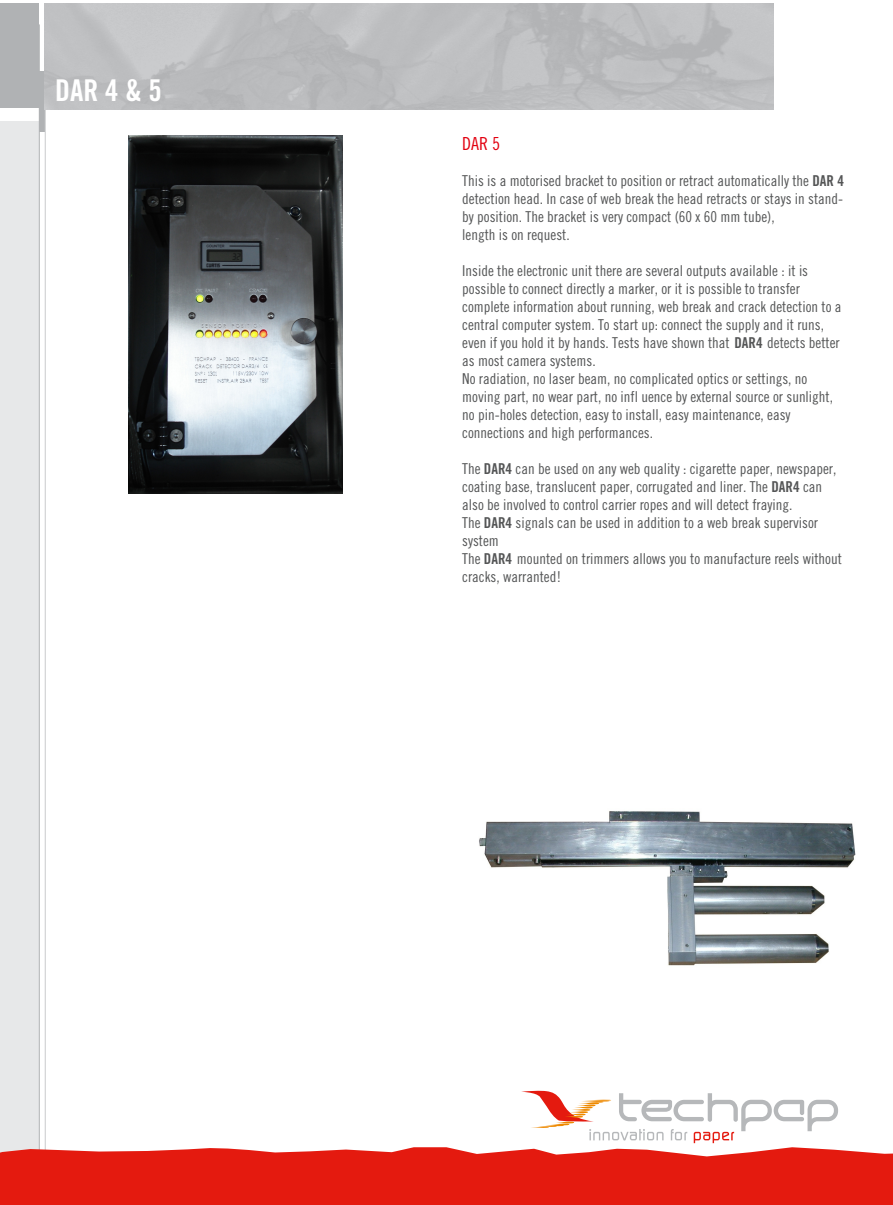
<style>
.page{position:relative;width:893px;height:1205px;background:#fff}
.page>*{position:absolute;margin:0;border:0;box-sizing:border-box;transform-origin:0 0}
.t1{font:30px "Trade Gothic Bold Cond Twenty";color:#fff}
.t2{font:18px "Trade Gothic Cond Eighteen";color:#e20010}
.t3{font:15px/18px "Trade Gothic Cond Eighteen";color:#545556}
.s1{font-family:"Trade Gothic Bold Cond Twenty"}
</style>
<div class="page">
<div style="left:0;top:3px;width:39px;height:105px;background:#b0b2b4"></div>
<div style="left:39px;top:71px;width:6px;height:60px;background:#b0b2b4"></div>
<div style="left:0;top:121px;width:39px;height:1083px;background:#e7e8e9"></div>
<svg style="left:521px;top:1090px;width:317px;height:53px"></svg>
<hr style="left:45px;top:24px;width:1px;height:1180px;background:#c9cacc">
<hr style="left:39px;top:24px;width:1px;height:1180px;background:#b0b2b4">
<svg style="left:0;top:1147px;width:892px;height:57px;background:#e5291f"></svg>
<img style="left:479px;top:811px;width:377px;height:155px">
<img style="left:128px;top:135px;width:214px;height:358px">
<h1 class="t1" style="left:55px;top:72px;width:108px">DAR4&amp;5</h1>
<p class="t2" style="left:462px;top:132px;width:39px">DAR 5</p>
<p class="t3" style="left:462px;top:171px;width:383px">This is a motorised bracket to position or retract automatically the <span class="s1">DAR 4 </span>detection head. In case of web break the head retracts or stays in stand&shy;by position. The bracket is very compact (60 x 60 mm tube),<br>length is on request.</p>
<p class="t3" style="left:462px;top:261px;width:381px">Inside the electronic unit there are several outputs available : it is possible to connect directly a marker, or it is possible to transfer complete information about running, web break and crack detection to a central computer system. To start up: connect the supply and it runs, even if you hold it by hands. Tests have shown that <span class="s1">DAR4</span> detects better as most camera systems.<br>No radiation, no laser beam, no complicated optics or settings, no moving part, no wear part, no infl uence by external source or sunlight, no pin-holes detection, easy to install, easy maintenance, easy connections and high performances.</p>
<p class="t3" style="left:462px;top:459px;width:381px">The <span class="s1">DAR4</span> can be used on any web quality : cigarette paper, newspaper, coating base, translucent paper, corrugated and liner. The <span class="s1">DAR4</span> can also be involved to control carrier ropes and will detect fraying.<br>The <span class="s1">DAR4</span> signals can be used in addition to a web break supervisor system<br>The <span class="s1">DAR4</span> mounted on trimmers allows you to manufacture reels without cracks, warranted!</p>
</div>
